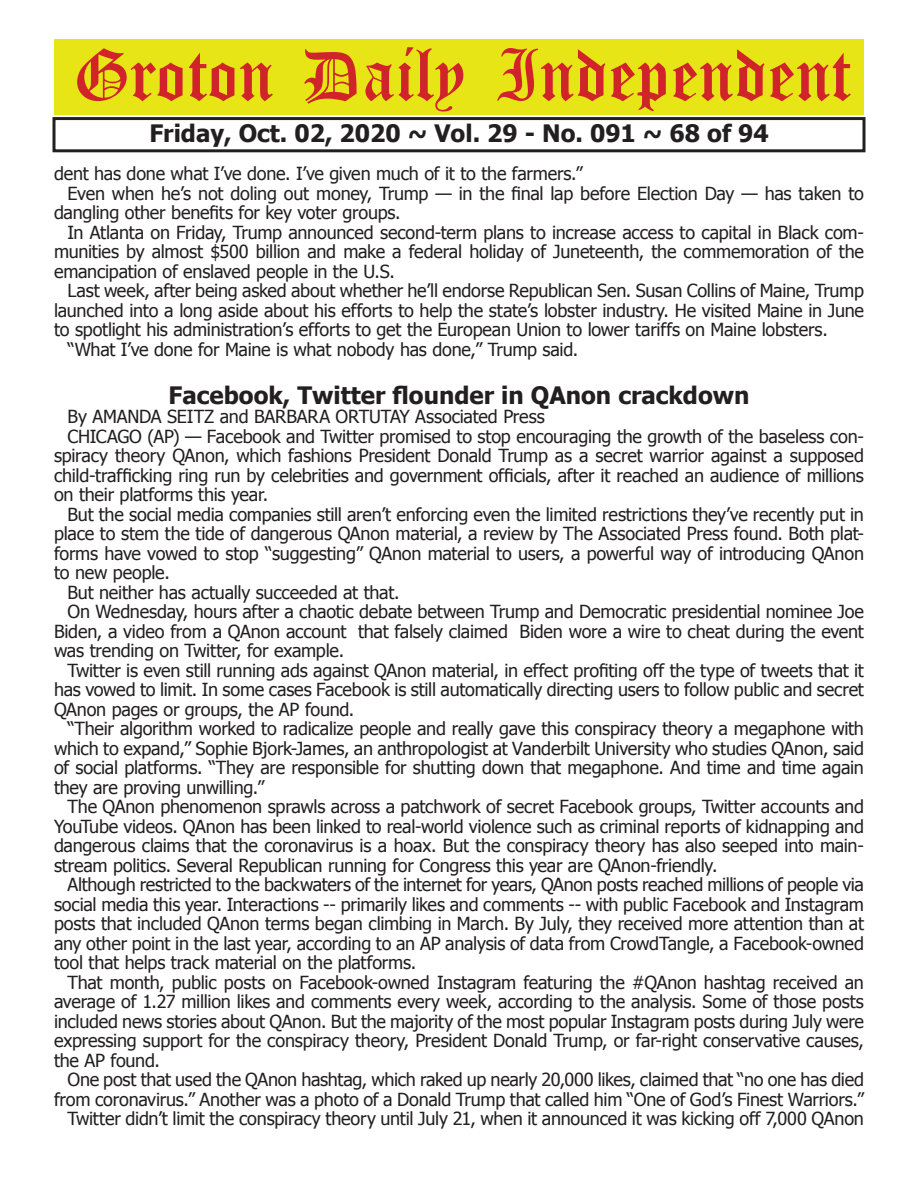
<style>
.page{position:relative;width:918px;height:1188px;background:#fff}
.page>*{position:absolute;margin:0;border:0;box-sizing:border-box;transform-origin:0 0}
.t1{font:54px "Old English Five";color:#d1232a}
.t2{font:700 24px "Tahoma";color:#231f20}
.t3{font:18px "Tahoma";letter-spacing:-.01em;color:#231f20}
</style>
<div class="page">
<div style="left:52px;top:117px;width:814px;height:35px;border:3px solid #231f20"></div>
<div style="left:54px;top:40px;width:810px;height:75px;background:#e7e515"></div>
<h1 class="t1" style="left:73px;top:50px;width:779px">Groton Daily Independent</h1>
<h2 class="t2" style="left:149px;top:116px;width:621px">Friday, Oct. 02, 2020 ~ Vol. 29 - No. 091 ~ 68 of 94</h2>
<p class="t3" style="left:54px;top:161px;width:530px">dent has done what I’ve done. I’ve given much of it to the farmers.”</p>
<p class="t3" style="left:68px;top:181px;width:798px">Even when he’s not doling out money, Trump — in the final lap before Election Day — has taken to</p>
<p class="t3" style="left:54px;top:200px;width:348px">dangling other benefits for key voter groups.</p>
<p class="t3" style="left:68px;top:220px;width:798px">In Atlanta on Friday, Trump announced second-term plans to increase access to capital in Black com-</p>
<p class="t3" style="left:54px;top:239px;width:811px">munities by almost $500 billion and make a federal holiday of Juneteenth, the commemoration of the</p>
<p class="t3" style="left:54px;top:259px;width:342px">emancipation of enslaved people in the U.S.</p>
<p class="t3" style="left:68px;top:278px;width:798px">Last week, after being asked about whether he’ll endorse Republican Sen. Susan Collins of Maine, Trump</p>
<p class="t3" style="left:54px;top:298px;width:812px">launched into a long aside about his efforts to help the state’s lobster industry. He visited Maine in June</p>
<p class="t3" style="left:54px;top:317px;width:775px">to spotlight his administration’s efforts to get the European Union to lower tariffs on Maine lobsters.</p>
<p class="t3" style="left:68px;top:337px;width:512px">“What I’ve done for Maine is what nobody has done,” Trump said.</p>
<h2 class="t2" style="left:169px;top:378px;width:583px">Facebook, Twitter flounder in QAnon crackdown</h2>
<p class="t3" style="left:68px;top:405px;width:479px">By AMANDA SEITZ and BARBARA ORTUTAY Associated Press</p>
<p class="t3" style="left:68px;top:424px;width:798px">CHICAGO (AP) — Facebook and Twitter promised to stop encouraging the growth of the baseless con-</p>
<p class="t3" style="left:54px;top:444px;width:812px">spiracy theory QAnon, which fashions President Donald Trump as a secret warrior against a supposed</p>
<p class="t3" style="left:54px;top:463px;width:811px">child-trafficking ring run by celebrities and government officials, after it reached an audience of millions</p>
<p class="t3" style="left:54px;top:483px;width:216px">on their platforms this year.</p>
<p class="t3" style="left:68px;top:502px;width:798px">But the social media companies still aren’t enforcing even the limited restrictions they’ve recently put in</p>
<p class="t3" style="left:54px;top:522px;width:812px">place to stem the tide of dangerous QAnon material, a review by The Associated Press found. Both plat-</p>
<p class="t3" style="left:54px;top:541px;width:812px">forms have vowed to stop “suggesting” QAnon material to users, a powerful way of introducing QAnon</p>
<p class="t3" style="left:54px;top:561px;width:117px">to new people.</p>
<p class="t3" style="left:68px;top:580px;width:334px">But neither has actually succeeded at that.</p>
<p class="t3" style="left:68px;top:600px;width:798px">On Wednesday, hours after a chaotic debate between Trump and Democratic presidential nominee Joe</p>
<p class="t3" style="left:54px;top:619px;width:812px">Biden, a video from a QAnon account that falsely claimed Biden wore a wire to cheat during the event</p>
<p class="t3" style="left:54px;top:639px;width:292px">was trending on Twitter, for example.</p>
<p class="t3" style="left:68px;top:658px;width:798px">Twitter is even still running ads against QAnon material, in effect profiting off the type of tweets that it</p>
<p class="t3" style="left:54px;top:678px;width:811px">has vowed to limit. In some cases Facebook is still automatically directing users to follow public and secret</p>
<p class="t3" style="left:54px;top:697px;width:302px">QAnon pages or groups, the AP found.</p>
<p class="t3" style="left:68px;top:717px;width:798px">“Their algorithm worked to radicalize people and really gave this conspiracy theory a megaphone with</p>
<p class="t3" style="left:54px;top:736px;width:811px">which to expand,” Sophie Bjork-James, an anthropologist at Vanderbilt University who studies QAnon, said</p>
<p class="t3" style="left:54px;top:756px;width:811px">of social platforms. “They are responsible for shutting down that megaphone. And time and time again</p>
<p class="t3" style="left:54px;top:775px;width:212px">they are proving unwilling.”</p>
<p class="t3" style="left:68px;top:795px;width:798px">The QAnon phenomenon sprawls across a patchwork of secret Facebook groups, Twitter accounts and</p>
<p class="t3" style="left:54px;top:814px;width:812px">YouTube videos. QAnon has been linked to real-world violence such as criminal reports of kidnapping and</p>
<p class="t3" style="left:54px;top:834px;width:812px">dangerous claims that the coronavirus is a hoax. But the conspiracy theory has also seeped into main-</p>
<p class="t3" style="left:54px;top:853px;width:665px">stream politics. Several Republican running for Congress this year are QAnon-friendly.</p>
<p class="t3" style="left:68px;top:873px;width:798px">Although restricted to the backwaters of the internet for years, QAnon posts reached millions of people via</p>
<p class="t3" style="left:54px;top:892px;width:812px">social media this year. Interactions -- primarily likes and comments -- with public Facebook and Instagram</p>
<p class="t3" style="left:54px;top:912px;width:812px">posts that included QAnon terms began climbing in March. By July, they received more attention than at</p>
<p class="t3" style="left:54px;top:931px;width:811px">any other point in the last year, according to an AP analysis of data from CrowdTangle, a Facebook-owned</p>
<p class="t3" style="left:54px;top:951px;width:364px">tool that helps track material on the platforms.</p>
<p class="t3" style="left:68px;top:970px;width:798px">That month, public posts on Facebook-owned Instagram featuring the #QAnon hashtag received an</p>
<p class="t3" style="left:54px;top:990px;width:811px">average of 1.27 million likes and comments every week, according to the analysis. Some of those posts</p>
<p class="t3" style="left:54px;top:1009px;width:812px">included news stories about QAnon. But the majority of the most popular Instagram posts during July were</p>
<p class="t3" style="left:54px;top:1029px;width:812px">expressing support for the conspiracy theory, President Donald Trump, or far-right conservative causes,</p>
<p class="t3" style="left:54px;top:1048px;width:107px">the AP found.</p>
<p class="t3" style="left:68px;top:1068px;width:798px">One post that used the QAnon hashtag, which raked up nearly 20,000 likes, claimed that “no one has died</p>
<p class="t3" style="left:54px;top:1087px;width:811px">from coronavirus.” Another was a photo of a Donald Trump that called him “One of God’s Finest Warriors.”</p>
<p class="t3" style="left:68px;top:1107px;width:798px">Twitter didn’t limit the conspiracy theory until July 21, when it announced it was kicking off 7,000 QAnon</p>
</div>
